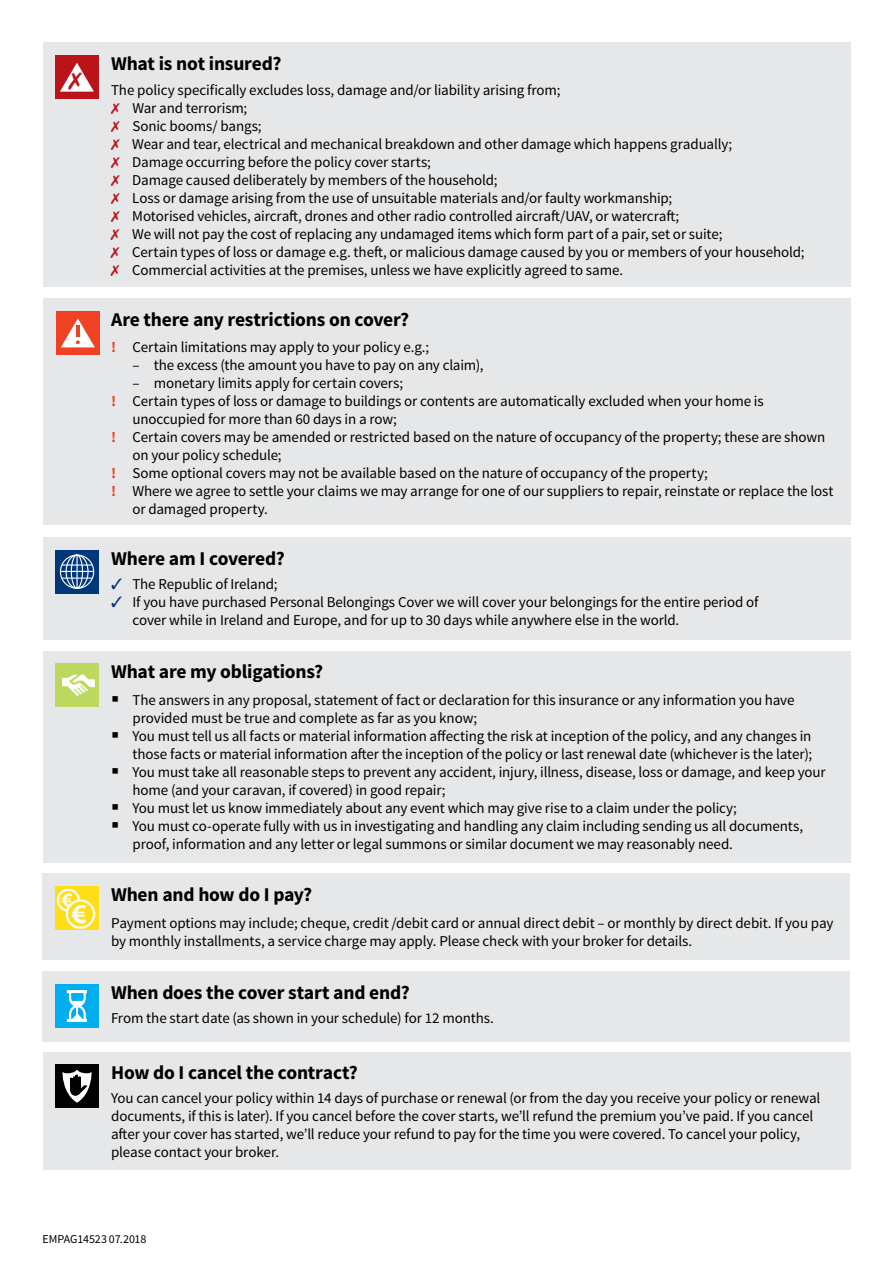
<style>
.page{position:relative;width:893px;height:1263px;background:#fff}
.page>*{position:absolute;margin:0;border:0;box-sizing:border-box;transform-origin:0 0}
.t1{font:700 19.5px "Source Sans Pro";letter-spacing:-.01em;color:#000}
.t2{font:15px/18px "Source Sans Pro";letter-spacing:-.01em;color:#000}
.t3{font:12px "Source Sans Pro";letter-spacing:-.01em;color:#000}
.s1{color:#ba131a}
.s2{font-weight:700;color:#ef4123}
.s3{color:#00377b}
.s4{font-size:27px}
</style>
<div class="page">
<div style="left:43px;top:537px;width:808px;height:102px;background:#e6e7e8"></div>
<svg style="left:55px;top:550px;width:44px;height:43px;background:#1b4c89"></svg>
<div style="left:60px;top:554px;width:34px;height:35px;border:1px solid #fff;border-radius:50%"></div>
<div style="left:66px;top:554px;width:23px;height:35px;border:1px solid #fff;border-radius:50%"></div>
<div style="left:71px;top:554px;width:12px;height:35px;border:1px solid #fff;border-radius:50%"></div>
<hr style="left:77px;top:555px;width:1px;height:33px;background:#fff">
<hr style="left:60px;top:571px;width:34px;height:1px;background:#fff">
<hr style="left:62px;top:564px;width:30px;height:1px;background:#fff">
<hr style="left:62px;top:578px;width:30px;height:1px;background:#fff">
<div style="left:43px;top:651px;width:808px;height:211px;background:#e6e7e8"></div>
<div style="left:55px;top:664px;width:44px;height:43px;background:#bcd85f"></div>
<svg style="left:62px;top:674px;width:33px;height:22px"></svg>
<div style="left:43px;top:298px;width:807px;height:227px;background:#e6e7e8"></div>
<div style="left:56px;top:311px;width:44px;height:44px;background:#ef4123"></div>
<svg style="left:61px;top:318px;width:34px;height:29px"></svg>
<div style="left:43px;top:43px;width:807px;height:244px;background:#e6e7e8"></div>
<div style="left:55px;top:55px;width:44px;height:44px;background:#ba131a"></div>
<div style="left:42px;top:874px;width:808px;height:86px;background:#e6e7e8"></div>
<img style="left:55px;top:886px;width:43px;height:44px">
<div style="left:43px;top:1051px;width:807px;height:118px;background:#e6e7e8"></div>
<div style="left:55px;top:1064px;width:44px;height:44px;background:#000"></div>
<svg style="left:62px;top:1069px;width:30px;height:34px"></svg>
<div style="left:43px;top:971px;width:807px;height:71px;background:#e6e7e8"></div>
<div style="left:55px;top:984px;width:44px;height:44px;background:#00aeef"></div>
<hr style="left:67px;top:990px;width:20px;height:3px;background:#fff">
<hr style="left:67px;top:1019px;width:20px;height:3px;background:#fff">
<svg style="left:68px;top:990px;width:19px;height:29px"></svg>
<svg style="left:60px;top:63px;width:34px;height:29px"></svg>
<h1 class="t1" style="left:111px;top:51px;width:172px">What is not insured?</h1>
<p class="t2" style="left:111px;top:81px;width:695px">The policy specifically excludes loss, damage and/or liability arising from;<br><span class="s1">✗</span> War and terrorism;<br><span class="s1">✗</span> Sonic booms/ bangs;<br><span class="s1">✗</span> Wear and tear, electrical and mechanical breakdown and other damage which happens gradually;<br><span class="s1">✗</span> Damage occurring before the policy cover starts;<br><span class="s1">✗</span> Damage caused deliberately by members of the household;<br><span class="s1">✗</span> Loss or damage arising from the use of unsuitable materials and/or faulty workmanship;<br><span class="s1">✗</span> Motorised vehicles, aircraft, drones and other radio controlled aircraft/UAV, or watercraft;<br><span class="s1">✗</span> We will not pay the cost of replacing any undamaged items which form part of a pair, set or suite;<br><span class="s1">✗</span> Certain types of loss or damage e.g. theft, or malicious damage caused by you or members of your household; <span class="s1">✗</span> Commercial activities at the premises, unless we have explicitly agreed to same.</p>
<h1 class="t1" style="left:111px;top:307px;width:300px">Are there any restrictions on cover?</h1>
<p class="t2" style="left:111px;top:339px;width:319px"><span class="s2">!</span> Certain limitations may apply to your policy e.g.;</p>
<p class="t2" style="left:132px;top:357px;width:353px">– the excess (the amount you have to pay on any claim),</p>
<p class="t2" style="left:132px;top:375px;width:272px">– monetary limits apply for certain covers;</p>
<p class="t2" style="left:111px;top:393px;width:654px"><span class="s2">!</span> Certain types of loss or damage to buildings or contents are automatically excluded when your home is</p>
<p class="t2" style="left:132px;top:411px;width:266px">unoccupied for more than 60 days in a row;</p>
<p class="t2" style="left:111px;top:429px;width:716px"><span class="s2">!</span> Certain covers may be amended or restricted based on the nature of occupancy of the property; these are shown</p>
<p class="t2" style="left:132px;top:447px;width:151px">on your policy schedule;</p>
<p class="t2" style="left:111px;top:465px;width:598px"><span class="s2">!</span> Some optional covers may not be available based on the nature of occupancy of the property;</p>
<p class="t2" style="left:111px;top:483px;width:724px"><span class="s2">!</span> Where we agree to settle your claims we may arrange for one of our suppliers to repair, reinstate or replace the lost</p>
<p class="t2" style="left:132px;top:501px;width:137px">or damaged property.</p>
<h1 class="t1" style="left:111px;top:546px;width:175px">Where am I covered?</h1>
<p class="t2" style="left:111px;top:575px;width:168px"><span class="s3">✓</span> The Republic of Ireland;</p>
<p class="t2" style="left:132px;top:593px;width:628px;text-indent:-21px"><span class="s3">✓</span> If you have purchased Personal Belongings Cover we will cover your belongings for the entire period of cover while in Ireland and Europe, and for up to 30 days while anywhere else in the world.</p>
<h1 class="t1" style="left:111px;top:659px;width:213px">What are my obligations?</h1>
<p class="t2" style="left:132px;top:691px;width:663px;text-indent:-21px"><span class="s4">■</span> The answers in any proposal, statement of fact or declaration for this insurance or any information you have provided must be true and complete as far as you know;</p>
<p class="t2" style="left:111px;top:727px;width:703px;text-align:right"><span class="s4">■</span> You must tell us all facts or material information affecting the risk at inception of the policy, and any changes in those facts or material information after the inception of the policy or last renewal date (whichever is the later);</p>
<p class="t2" style="left:132px;top:763px;width:695px;text-indent:-21px"><span class="s4">■</span> You must take all reasonable steps to prevent any accident, injury, illness, disease, loss or damage, and keep your home (and your caravan, if covered) in good repair;</p>
<p class="t2" style="left:111px;top:799px;width:627px"><span class="s4">■</span> You must let us know immediately about any event which may give rise to a claim under the policy;</p>
<p class="t2" style="left:132px;top:817px;width:672px;text-indent:-21px"><span class="s4">■</span> You must co-operate fully with us in investigating and handling any claim including sending us all documents, proof, information and any letter or legal summons or similar document we may reasonably need.</p>
<h1 class="t1" style="left:111px;top:882px;width:203px">When and how do I pay?</h1>
<p class="t2" style="left:111px;top:914px;width:724px">Payment options may include; cheque, credit /debit card or annual direct debit – or monthly by direct debit. If you pay by monthly installments, a service charge may apply. Please check with your broker for details.</p>
<h1 class="t1" style="left:111px;top:980px;width:300px">When does the cover start and end?</h1>
<p class="t2" style="left:111px;top:1009px;width:384px">From the start date (as shown in your schedule) for 12 months.</p>
<h1 class="t1" style="left:111px;top:1060px;width:248px">How do I cancel the contract?</h1>
<p class="t2" style="left:111px;top:1089px;width:711px">You can cancel your policy within 14 days of purchase or renewal (or from the day you receive your policy or renewal documents, if this is later). If you cancel before the cover starts, we’ll refund the premium you’ve paid. If you cancel after your cover has started, we’ll reduce your refund to pay for the time you were covered. To cancel your policy, please contact your broker.</p>
<p class="t3" style="left:43px;top:1232px;width:105px">EMPAG14523 07.2018</p>
</div>
